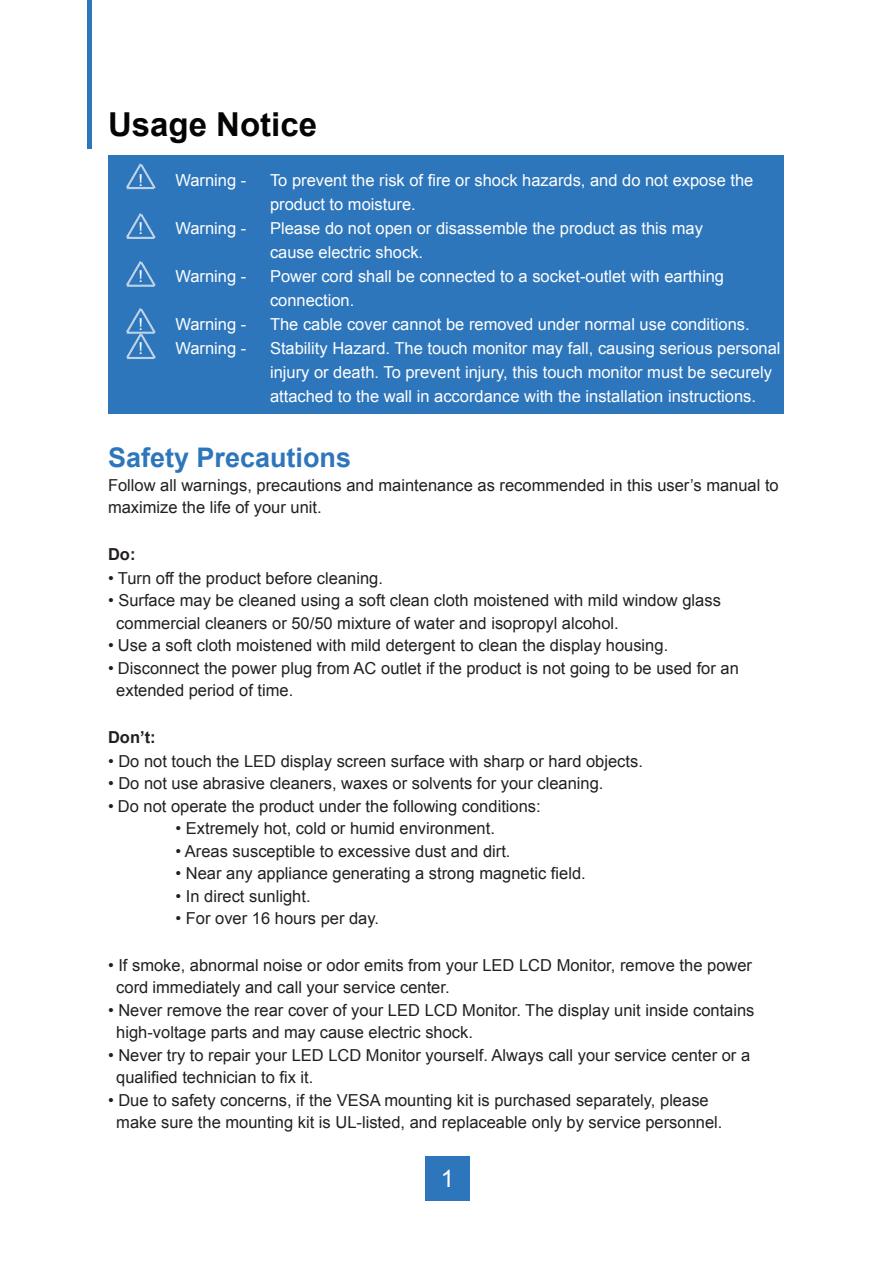
<style>
.page{position:relative;width:893px;height:1263px;background:#fff}
.page>*{position:absolute;margin:0;border:0;box-sizing:border-box;transform-origin:0 0}
.t1{font:700 33px "Arial";color:#040503}
.t2{font:700 27px "Arial";color:#2e76bc}
.t3{font:24px "Arial";color:#fff}
.t4{font:16.5px/22.5px "Arial";color:#231f20}
.t5{font:16.5px/24px "Arial";color:#fff}
.t6{font:700 16.5px "Arial";color:#231f20}
</style>
<div class="page">
<hr style="left:87px;top:0;width:4px;height:149px;background:#2e76bc">
<div style="left:425px;top:1156px;width:45px;height:44px;background:#2e76bc"></div>
<div style="left:108px;top:155px;width:675px;height:259px;background:#2e76bc"></div>
<svg style="left:126px;top:163px;width:30px;height:27px"></svg>
<svg style="left:126px;top:213px;width:30px;height:26px"></svg>
<svg style="left:126px;top:261px;width:30px;height:26px"></svg>
<svg style="left:126px;top:308px;width:30px;height:51px"></svg>
<h1 class="t1" style="left:108px;top:103px;width:211px">Usage Notice</h1>
<p class="t5" style="left:138px;top:168px;width:6px">!</p>
<p class="t5" style="left:176px;top:168px;width:72px">Warning -</p>
<p class="t5" style="left:270px;top:168px;width:485px">To prevent the risk of fire or shock hazards, and do not expose the product to moisture.</p>
<p class="t5" style="left:138px;top:216px;width:6px">!</p>
<p class="t5" style="left:176px;top:216px;width:72px">Warning -</p>
<p class="t5" style="left:270px;top:216px;width:434px">Please do not open or disassemble the product as this may cause electric shock.</p>
<p class="t5" style="left:138px;top:264px;width:6px">!</p>
<p class="t5" style="left:176px;top:264px;width:72px">Warning -</p>
<p class="t5" style="left:270px;top:264px;width:455px">Power cord shall be connected to a socket-outlet with earthing connection.</p>
<p class="t5" style="left:138px;top:312px;width:6px">!</p>
<p class="t5" style="left:176px;top:312px;width:72px">Warning -</p>
<p class="t5" style="left:270px;top:312px;width:481px">The cable cover cannot be removed under normal use conditions.</p>
<p class="t5" style="left:138px;top:336px;width:6px">!</p>
<p class="t5" style="left:176px;top:336px;width:72px">Warning -</p>
<p class="t5" style="left:270px;top:336px;width:512px">Stability Hazard. The touch monitor may fall, causing serious personal injury or death. To prevent injury, this touch monitor must be securely attached to the wall in accordance with the installation instructions.</p>
<h2 class="t2" style="left:108px;top:440px;width:245px">Safety Precautions</h2>
<p class="t4" style="left:108px;top:474px;width:672px">Follow all warnings, precautions and maintenance as recommended in this user’s manual to maximize the life of your unit.</p>
<p class="t6" style="left:108px;top:543px;width:29px">Do:</p>
<p class="t4" style="left:108px;top:567px;width:276px">• Turn off the product before cleaning.</p>
<p class="t4" style="left:116px;top:589px;width:606px;text-indent:-8px">• Surface may be cleaned using a soft clean cloth moistened with mild window glass commercial cleaners or 50/50 mixture of water and isopropyl alcohol.</p>
<p class="t4" style="left:108px;top:634px;width:562px">• Use a soft cloth moistened with mild detergent to clean the display housing.</p>
<p class="t4" style="left:116px;top:657px;width:624px;text-indent:-8px">• Disconnect the power plug from AC outlet if the product is not going to be used for an extended period of time.</p>
<p class="t6" style="left:108px;top:726px;width:49px">Don’t:</p>
<p class="t4" style="left:108px;top:750px;width:536px">• Do not touch the LED display screen surface with sharp or hard objects.</p>
<p class="t4" style="left:108px;top:772px;width:497px">• Do not use abrasive cleaners, waxes or solvents for your cleaning.</p>
<p class="t4" style="left:108px;top:795px;width:434px">• Do not operate the product under the following conditions:</p>
<p class="t4" style="left:176px;top:817px;width:321px">• Extremely hot, cold or humid environment.</p>
<p class="t4" style="left:176px;top:840px;width:337px">• Areas susceptible to excessive dust and dirt.</p>
<p class="t4" style="left:176px;top:862px;width:412px">• Near any appliance generating a strong magnetic field.</p>
<p class="t4" style="left:176px;top:885px;width:137px">• In direct sunlight.</p>
<p class="t4" style="left:176px;top:907px;width:205px">• For over 16 hours per day.</p>
<p class="t4" style="left:116px;top:954px;width:637px;text-indent:-8px">• If smoke, abnormal noise or odor emits from your LED LCD Monitor, remove the power cord immediately and call your service center.</p>
<p class="t4" style="left:116px;top:999px;width:640px;text-indent:-8px">• Never remove the rear cover of your LED LCD Monitor. The display unit inside contains high-voltage parts and may cause electric shock.</p>
<p class="t4" style="left:116px;top:1044px;width:635px;text-indent:-8px">• Never try to repair your LED LCD Monitor yourself. Always call your service center or a qualified technician to fix it.</p>
<p class="t4" style="left:116px;top:1089px;width:608px;text-indent:-8px">• Due to safety concerns, if the VESA mounting kit is purchased separately, please make sure the mounting kit is UL-listed, and replaceable only by service personnel.</p>
<h3 class="t3" style="left:441px;top:1163px;width:15px">1</h3>
</div>
